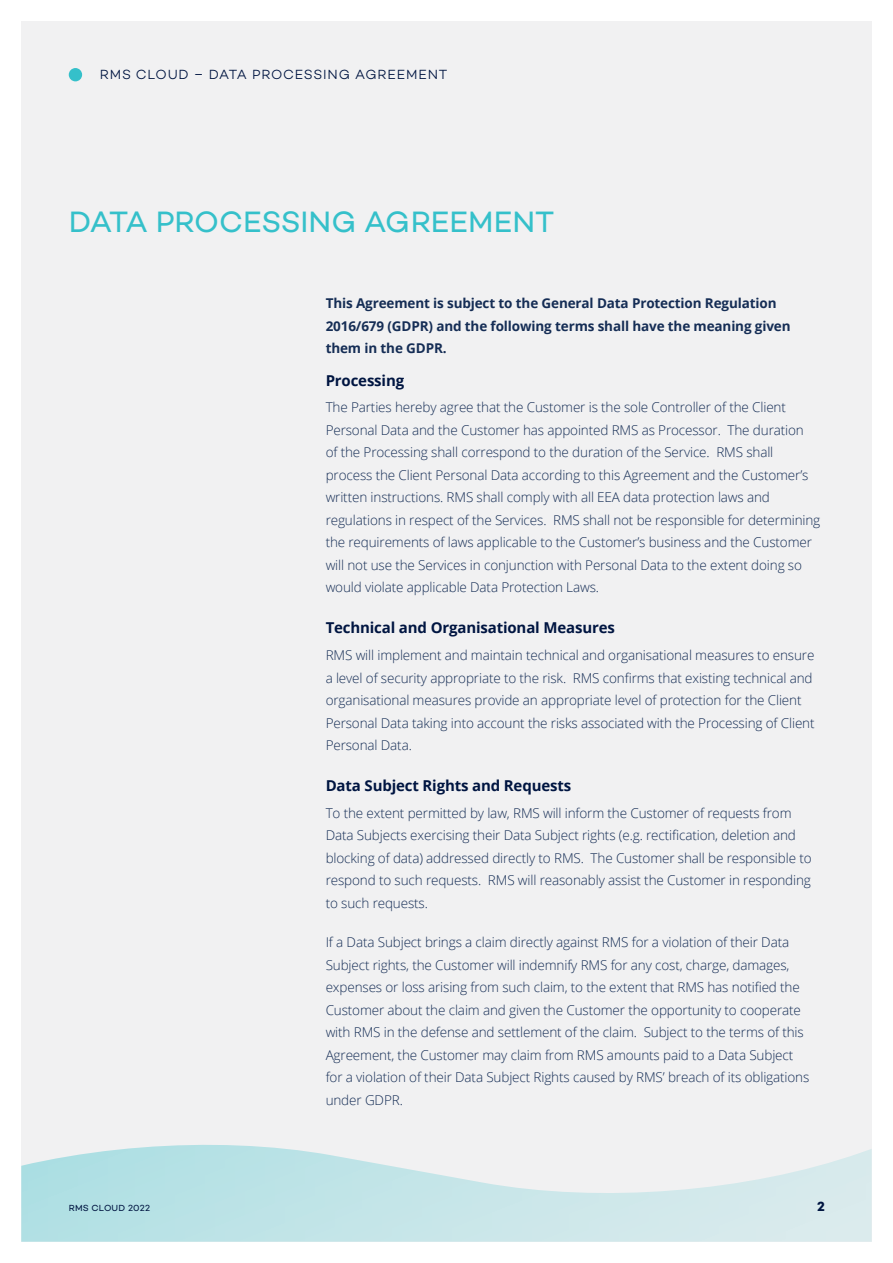
<style>
.page{position:relative;width:893px;height:1263px;background:#fff}
.page>*{position:absolute;margin:0;border:0;box-sizing:border-box;transform-origin:0 0}
.Page_Heads{font:30px "Campton";letter-spacing:-.005em;color:#35c0ca}
.BODY_SUBHEAD{font:700 15px "Open Sans";letter-spacing:-.01em;color:#001541}
.TABLE_BODY{font:300 13.5px/22.5px "Open Sans";letter-spacing:-.01em;color:#152d55}
.TABLE_BODY-2{font:700 13.5px/22.5px "Open Sans";letter-spacing:-.01em;color:#152d55}
.SECTION_TITLE{font:300 13.5px "Campton";letter-spacing:.055em;color:#001541}
.t1{font:700 13.5px "Campton";color:#001541}
.t2{font:9px "Campton";letter-spacing:.02em;color:#001541}
</style>
<div class="page">
<div style="left:21px;top:21px;width:851px;height:1221px;background:#f1f1f2"></div>
<svg style="left:21px;top:1145px;width:851px;height:97px"></svg>
<div style="left:69px;top:68px;width:13px;height:13px;background:#35c0ca;border-radius:50%"></div>
<p class="SECTION_TITLE" style="left:100px;top:66px;width:349px">RMS CLOUD – DATA PROCESSING AGREEMENT</p>
<p class="Page_Heads" style="left:69px;top:203px;width:487px">DATA PROCESSING AGREEMENT</p>
<p class="TABLE_BODY-2" style="left:326px;top:291px;width:466px">This Agreement is subject to the General Data Protection Regulation<br>2016/679 (GDPR) and the following terms shall have the meaning given them in the GDPR.</p>
<p class="BODY_SUBHEAD" style="left:326px;top:369px;width:80px">Processing</p>
<p class="TABLE_BODY" style="left:326px;top:396px;width:496px">The Parties hereby agree that the Customer is the sole Controller of the Client Personal Data and the Customer has appointed RMS as Processor. The duration<br>of the Processing shall correspond to the duration of the Service. RMS shall process the Client Personal Data according to this Agreement and the Customer’s written instructions. RMS shall comply with all EEA data protection laws and regulations in respect of the Services. RMS shall not be responsible for determining the requirements of laws applicable to the Customer’s business and the Customer will not use the Services in conjunction with Personal Data to the extent doing so would violate applicable Data Protection Laws.</p>
<p class="BODY_SUBHEAD" style="left:326px;top:617px;width:291px">Technical and Organisational Measures</p>
<p class="TABLE_BODY" style="left:326px;top:643px;width:490px">RMS will implement and maintain technical and organisational measures to ensure a level of security appropriate to the risk. RMS confirms that existing technical and organisational measures provide an appropriate level of protection for the Client Personal Data taking into account the risks associated with the Processing of Client Personal Data.</p>
<p class="BODY_SUBHEAD" style="left:326px;top:775px;width:247px">Data Subject Rights and Requests</p>
<p class="TABLE_BODY" style="left:326px;top:801px;width:487px">To the extent permitted by law, RMS will inform the Customer of requests from Data Subjects exercising their Data Subject rights (e.g. rectification, deletion and blocking of data) addressed directly to RMS. The Customer shall be responsible to respond to such requests. RMS will reasonably assist the Customer in responding to such requests.</p>
<p class="TABLE_BODY" style="left:326px;top:931px;width:485px">If a Data Subject brings a claim directly against RMS for a violation of their Data Subject rights, the Customer will indemnify RMS for any cost, charge, damages, expenses or loss arising from such claim, to the extent that RMS has notified the Customer about the claim and given the Customer the opportunity to cooperate with RMS in the defense and settlement of the claim. Subject to the terms of this Agreement, the Customer may claim from RMS amounts paid to a Data Subject for a violation of their Data Subject Rights caused by RMS’ breach of its obligations under GDPR.</p>
<p class="t2" style="left:69px;top:1202px;width:83px">RMS CLOUD 2022</p>
<p class="t1" style="left:817px;top:1198px;width:9px">2</p>
</div>
